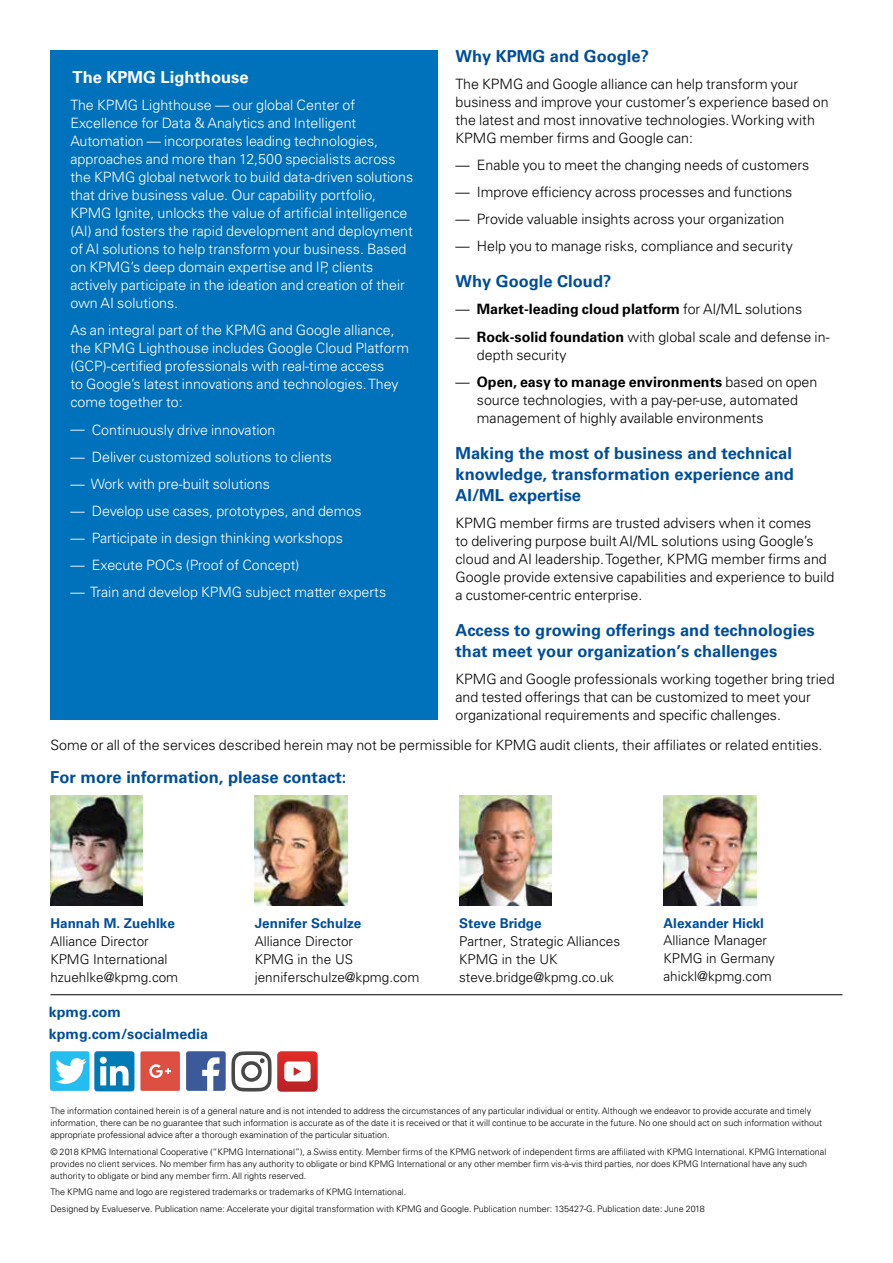
<style>
.page{position:relative;width:893px;height:1263px;background:#fff}
.page>*{position:absolute;margin:0;border:0;box-sizing:border-box;transform-origin:0 0}
.t1{font:700 16.5px/21px "Univers LT Std";color:#004e98;text-align:justify}
.t2{font:700 16.5px "Univers LT Std";color:#fff}
.t3{font:300 14.25px/18px "Univers LT Std";color:#000}
.t4{font:300 14.25px/18px "Univers LT Std";color:#fff}
.t5{font:700 14.25px "Univers LT Std";color:#000}
.t6{font:700 14.25px "Univers LT Std";color:#004e98}
.t7{font:300 13.5px/18px "Univers LT Std";color:#000}
.t8{font:700 13.5px "Univers LT Std";color:#004e98}
.t9{font:300 9px/12px "Univers LT Std";color:#000}
.s1{font-weight:300}
.s2{font-weight:700}
</style>
<div class="page">
<hr style="left:50px;top:994px;width:792px;height:1px;background:#000">
<div style="left:50px;top:1051px;width:40px;height:40px;background:#24bdef;border-radius:2px"></div>
<svg style="left:55px;top:1058px;width:31px;height:26px"></svg>
<div style="left:94px;top:1051px;width:40px;height:40px;background:#007bb6;border-radius:3px"></div>
<svg style="left:100px;top:1057px;width:29px;height:28px"></svg>
<div style="left:140px;top:1051px;width:40px;height:40px;background:#dc4f42;border-radius:2px"></div>
<svg style="left:149px;top:1064px;width:22px;height:14px"></svg>
<div style="left:186px;top:1051px;width:40px;height:40px;background:#3c5a99;border-radius:2px"></div>
<svg style="left:202px;top:1057px;width:18px;height:34px"></svg>
<svg style="left:231px;top:1051px;width:87px;height:41px"></svg>
<div style="left:50px;top:50px;width:387px;height:670px;background:#0072bc"></div>
<img style="left:51px;top:796px;width:92px;height:109px">
<img style="left:255px;top:796px;width:92px;height:109px">
<img style="left:459px;top:796px;width:93px;height:109px">
<img style="left:663px;top:796px;width:93px;height:109px">
<p class="t2" style="left:73px;top:68px;width:178px">The KPMG Lighthouse</p>
<p class="t4" style="left:70px;top:96px;width:344px">The KPMG Lighthouse — our global Center of Excellence for Data &amp; Analytics and Intelligent Automation — incorporates leading technologies, approaches and more than 12,500 specialists across the KPMG global network to build data-driven solutions that drive business value. Our capability portfolio, KPMG Ignite, unlocks the value of artificial intelligence (AI) and fosters the rapid development and deployment of AI solutions to help transform your business. Based on KPMG’s deep domain expertise and IP, clients actively participate in the ideation and creation of their own AI solutions.</p>
<p class="t4" style="left:70px;top:321px;width:340px">As an integral part of the KPMG and Google alliance, the KPMG Lighthouse includes Google Cloud Platform (GCP)-certified professionals with real-time access<br>to Google’s latest innovations and technologies. They come together to:</p>
<p class="t4" style="left:70px;top:420px;width:207px">— Continuously drive innovation</p>
<p class="t4" style="left:70px;top:447px;width:263px">— Deliver customized solutions to clients</p>
<p class="t4" style="left:70px;top:474px;width:201px">— Work with pre-built solutions</p>
<p class="t4" style="left:70px;top:501px;width:293px">— Develop use cases, prototypes, and demos</p>
<p class="t4" style="left:70px;top:528px;width:274px">— Participate in design thinking workshops</p>
<p class="t4" style="left:70px;top:555px;width:231px">— Execute POCs (Proof of Concept)</p>
<p class="t4" style="left:70px;top:582px;width:317px">— Train and develop KPMG subject matter experts</p>
<p class="t1" style="left:455px;top:46px;width:195px">Why KPMG and Google?</p>
<p class="t3" style="left:455px;top:75px;width:375px">The KPMG and Google alliance can help transform your business and improve your customer’s experience based on the latest and most innovative technologies. Working with KPMG member firms and Google can:</p>
<p class="t3" style="left:455px;top:156px;width:355px">— Enable you to meet the changing needs of customers</p>
<p class="t3" style="left:455px;top:183px;width:338px">— Improve efficiency across processes and functions</p>
<p class="t3" style="left:455px;top:210px;width:331px">— Provide valuable insights across your organization</p>
<p class="t3" style="left:455px;top:237px;width:339px">— Help you to manage risks, compliance and security</p>
<p class="t1" style="left:455px;top:271px;width:157px">Why Google Cloud?</p>
<p class="t5" style="left:455px;top:301px;width:348px"><span class="s1">—</span> Market-leading cloud platform <span class="s1">for AI/ML solutions</span></p>
<p class="t3" style="left:477px;top:327px;width:354px;text-indent:-21px">— <span class="s2">Rock-solid foundation</span> with global scale and defense in&shy;depth security</p>
<p class="t3" style="left:477px;top:372px;width:342px;text-indent:-21px">— <span class="s2">Open, easy to manage environments</span> based on open source technologies, with a pay-per-use, automated management of highly available environments</p>
<p class="t1" style="left:455px;top:442px;width:340px">Making the most of business and technical knowledge, transformation experience and AI/ML expertise</p>
<p class="t3" style="left:455px;top:513px;width:380px">KPMG member firms are trusted advisers when it comes<br>to delivering purpose built AI/ML solutions using Google’s cloud and AI leadership. Together, KPMG member firms and Google provide extensive capabilities and experience to build a customer-centric enterprise.</p>
<p class="t1" style="left:455px;top:619px;width:361px">Access to growing offerings and technologies that meet your organization’s challenges</p>
<p class="t3" style="left:455px;top:669px;width:381px">KPMG and Google professionals working together bring tried and tested offerings that can be customized to meet your organizational requirements and specific challenges.</p>
<p class="t3" style="left:50px;top:735px;width:774px">Some or all of the services described herein may not be permissible for KPMG audit clients, their affiliates or related entities.</p>
<p class="t1" style="left:50px;top:766px;width:298px">For more information, please contact:</p>
<p class="t8" style="left:50px;top:915px;width:126px">Hannah M. Zuehlke</p>
<p class="t7" style="left:50px;top:932px;width:129px">Alliance Director<br>KPMG International hzuehlke@kpmg.com</p>
<p class="t6" style="left:49px;top:1003px;width:74px">kpmg.com</p>
<p class="t6" style="left:49px;top:1025px;width:161px">kpmg.com/socialmedia</p>
<p class="t8" style="left:255px;top:915px;width:108px">Jennifer Schulze</p>
<p class="t7" style="left:255px;top:932px;width:166px">Alliance Director<br>KPMG in the US jenniferschulze@kpmg.com</p>
<p class="t8" style="left:459px;top:915px;width:84px">Steve Bridge</p>
<p class="t7" style="left:459px;top:932px;width:162px">Partner, Strategic Alliances<br>KPMG in the UK steve.bridge@kpmg.co.uk</p>
<p class="t8" style="left:663px;top:915px;width:102px">Alexander Hickl</p>
<p class="t7" style="left:663px;top:932px;width:113px">Alliance Manager<br>KPMG in Germany ahickl@kpmg.com</p>
<p class="t9" style="left:50px;top:1105px;width:773px">The information contained herein is of a general nature and is not intended to address the circumstances of any particular individual or entity. Although we endeavor to provide accurate and timely information, there can be no guarantee that such information is accurate as of the date it is received or that it will continue to be accurate in the future. No one should act on such information without appropriate professional advice after a thorough examination of the particular situation.</p>
<p class="t9" style="left:50px;top:1145px;width:777px">© 2018 KPMG International Cooperative (“KPMG International”), a Swiss entity. Member firms of the KPMG network of independent firms are affiliated with KPMG International. KPMG International provides no client services. No member firm has any authority to obligate or bind KPMG International or any other member firm vis-à-vis third parties, nor does KPMG International have any such authority to obligate or bind any member firm. All rights reserved.</p>
<p class="t9" style="left:50px;top:1184px;width:656px;line-height:16.5px">The KPMG name and logo are registered trademarks or trademarks of KPMG International.<br>Designed by Evalueserve. Publication name: Accelerate your digital transformation with KPMG and Google. Publication number: 135427-G. Publication date: June 2018</p>
</div>
